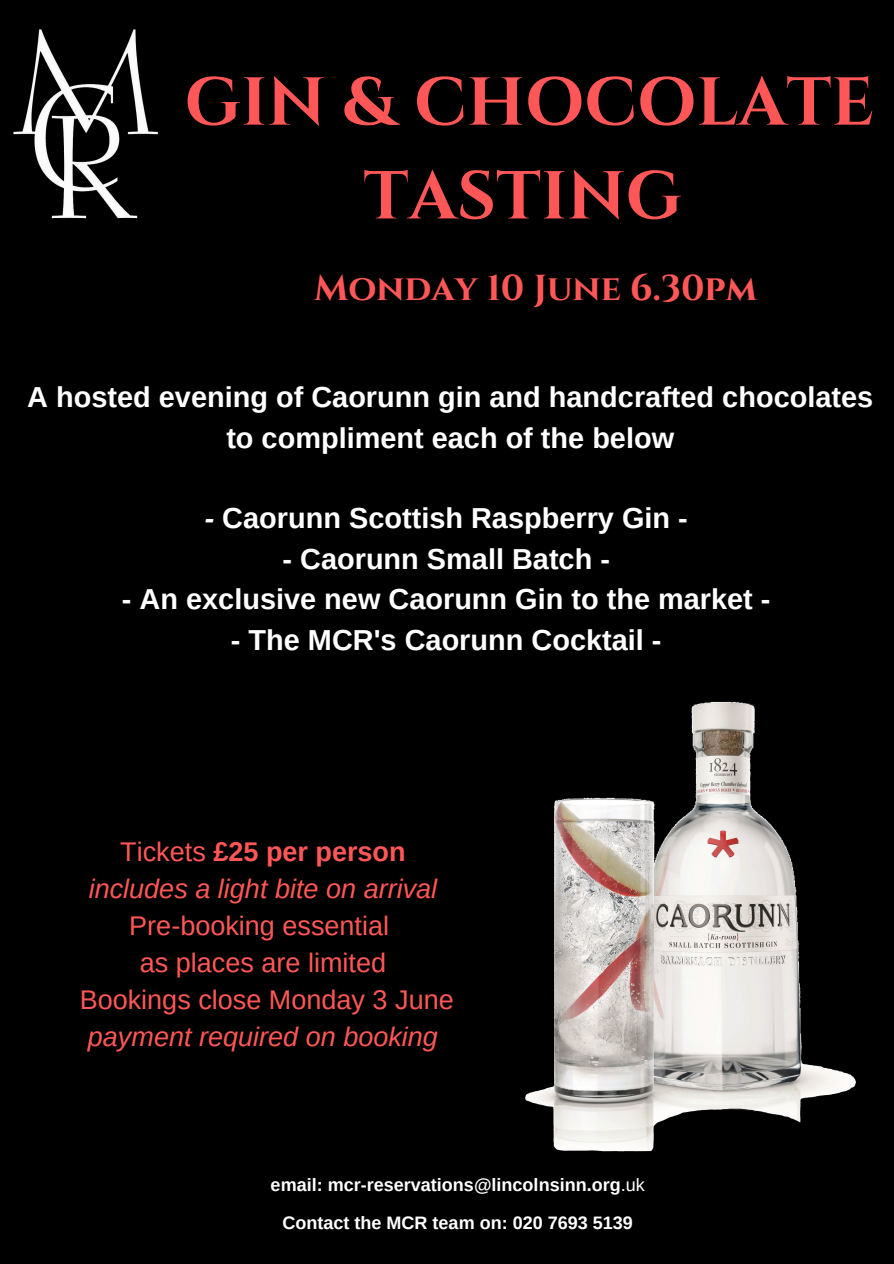
<style>
.page{position:relative;width:894px;height:1264px;background:#fff}
.page>*{position:absolute;margin:0;border:0;box-sizing:border-box;transform-origin:0 0}
.t1{font:700 67.5px/93.8px "Cinzel";color:#ff5757;text-align:center}
.t2{font:700 36px "Cinzel";color:#ff5757}
.t3{font:700 28.8px/40.3px "Arimo";color:#fff;text-align:center}
.t4{font:italic 27px/37px "Arimo";color:#ff5757;text-align:center}
.t5{font:27px/37px "Arimo";color:#ff5757;text-align:center}
.t6{font:700 18px/38.2px "Arimo";color:#fff;text-align:center}
.s1{font-style:italic}
.s2{font-style:normal}
.s3{font-weight:700;font-style:normal}
.s4{font-weight:400}
</style>
<div class="page">
<div style="left:0;top:0;width:893px;height:1263px;background:#000"></div>
<img style="left:525px;top:701px;width:331px;height:451px">
<img style="left:14px;top:30px;width:144px;height:189px">
<h1 class="t1" style="left:184px;top:57px;width:690px">GIN &amp; CHOCOLATE<br>TASTING</h1>
<p class="t2" style="left:314px;top:265px;width:444px">Monday 10 June 6.30pm</p>
<p class="t3" style="left:27px;top:377px;width:847px">A hosted evening of Caorunn gin and handcrafted chocolates to compliment each of the below</p>
<p class="t3" style="left:205px;top:498px;width:484px"><span class="s1">-</span> Caorunn Scottish Raspberry Gin -</p>
<p class="t3" style="left:282px;top:538px;width:329px">- Caorunn Small Batch -</p>
<p class="t3" style="left:122px;top:579px;width:650px">- An exclusive new Caorunn Gin to the market -</p>
<p class="t3" style="left:231px;top:619px;width:432px">- The MCR's Caorunn Cocktail -</p>
<p class="t4" style="left:89px;top:832px;width:350px"><span class="s2">Tickets</span> <span class="s3">£25 per person </span>includes a light bite on arrival</p>
<p class="t5" style="left:80px;top:906px;width:375px">Pre-booking essential<br>as places are limited<br>Bookings close Monday 3 June</p>
<p class="t4" style="left:88px;top:1017px;width:351px">payment required on booking</p>
<p class="t6" style="left:270px;top:1165px;width:375px">email: mcr-reservations@lincolnsinn.org<span class="s4">.uk<br></span>Contact the MCR team on: 020 7693 5139</p>
</div>
